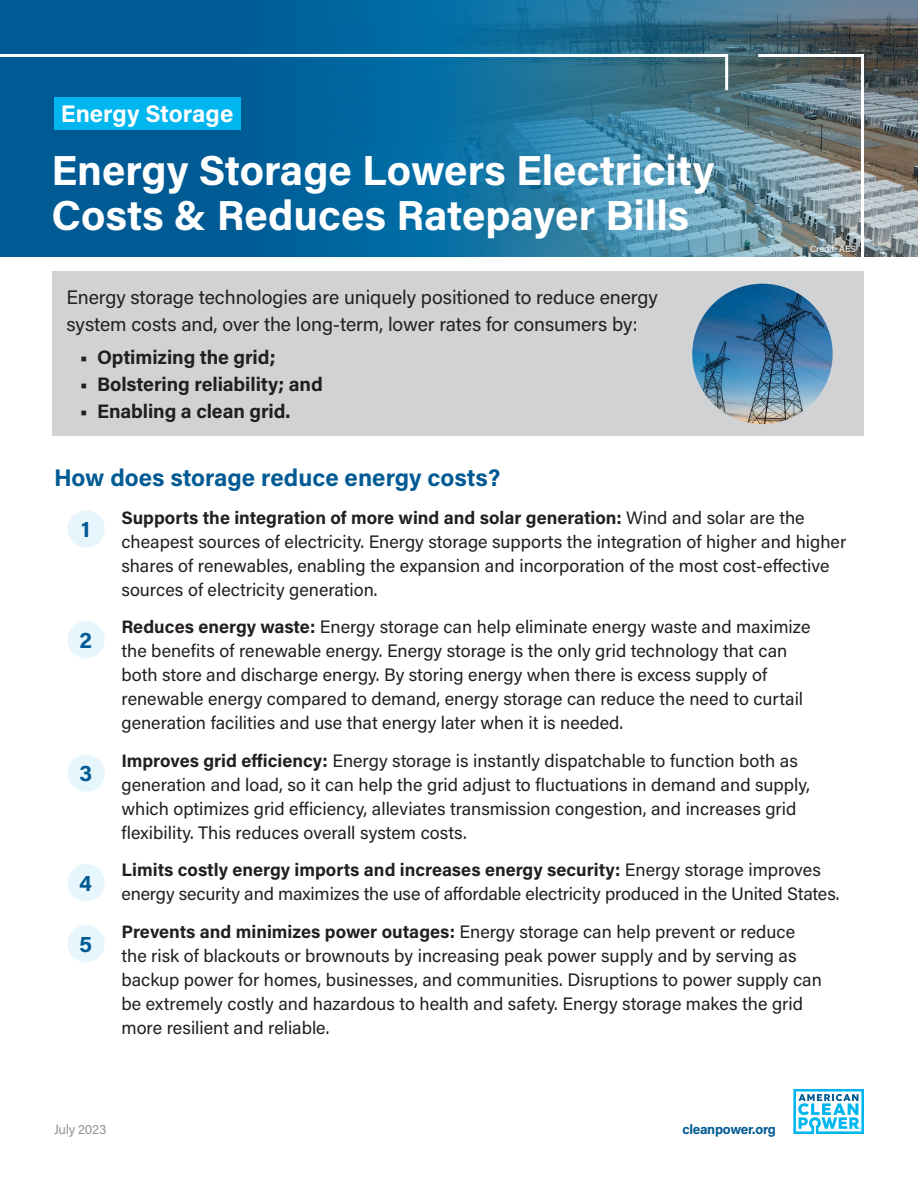
<style>
.page{position:relative;width:918px;height:1188px;background:#fff}
.page>*{position:absolute;margin:0;border:0;box-sizing:border-box;transform-origin:0 0}
.t1{font:700 42px/45px "Acumin Pro";color:#fff}
.Paragraph_Style_1{font:700 24px "Acumin Pro";color:#005a93}
.t2{font:700 24px "Acumin Pro";color:#fff}
.Paragraph_Style_1-2{font:700 22.8px "Acumin Pro";color:#005a93}
.Paragraph_Style_1-3{font:19.5px/27px "Acumin Pro";letter-spacing:-.005em;color:#231f20}
.Paragraph_Style_1-4{font:700 19.5px "Acumin Pro";letter-spacing:-.005em;color:#231f20}
.Paragraph_Style_1-5{font:18px/24px "Acumin Pro";color:#231f20}
.t3{font:700 13.5px "Acumin Pro";letter-spacing:-.02em;color:#005a93}
.t4{font:13.5px "Acumin Pro";letter-spacing:-.02em;color:#939598}
.footnote_style{font:9px "Acumin Pro";color:#fff}
.s1{font-weight:700}
</style>
<div class="page">
<svg style="left:793px;top:1089px;width:71px;height:45px"></svg>
<div style="left:0;top:0;width:918px;height:256px;background:#005a93"></div>
<img style="left:327px;top:0;width:591px;height:256px">
<svg style="left:0;top:52px;width:730px;height:41px"></svg>
<img style="left:755px;top:52px;width:110px;height:205px">
<div style="left:53px;top:271px;width:811px;height:165px;background:#d1d2d4"></div>
<div style="left:68px;top:510px;width:37px;height:38px;background:#e7f6fd;border-radius:50%"></div>
<div style="left:68px;top:621px;width:37px;height:37px;background:#e7f6fd;border-radius:50%"></div>
<div style="left:68px;top:864px;width:37px;height:37px;background:#e7f6fd;border-radius:50%"></div>
<div style="left:68px;top:925px;width:37px;height:37px;background:#e7f6fd;border-radius:50%"></div>
<div style="left:68px;top:755px;width:37px;height:37px;background:#e7f6fd;border-radius:50%"></div>
<div style="left:54px;top:97px;width:186px;height:33px;background:#00b6ef"></div>
<img style="left:692px;top:284px;width:141px;height:140px;border-radius:70px">
<p class="t2" style="left:61px;top:97px;width:174px">Energy Storage</p>
<p class="t1" style="left:51px;top:146px;width:665px">Energy Storage Lowers Electricity<br>Costs &amp; Reduces Ratepayer Bills</p>
<p class="Paragraph_Style_1-3" style="left:66px;top:283px;width:593px">Energy storage technologies are uniquely positioned to reduce energy system costs and, over the long-term, lower rates for consumers by:</p>
<p class="Paragraph_Style_1-4" style="left:80px;top:344px;width:197px">• Optimizing the grid;</p>
<p class="Paragraph_Style_1-4" style="left:80px;top:371px;width:244px">• Bolstering reliability; and</p>
<p class="Paragraph_Style_1-4" style="left:80px;top:398px;width:212px">• Enabling a clean grid.</p>
<p class="footnote_style" style="left:810px;top:243px;width:47px">Credit: AES</p>
<p class="Paragraph_Style_1" style="left:54px;top:461px;width:448px">How does storage reduce energy costs?</p>
<p class="Paragraph_Style_1-5" style="left:122px;top:505px;width:726px"><span class="s1">Supports the integration of more wind and solar generation:</span> Wind and solar are the cheapest sources of electricity. Energy storage supports the integration of higher and higher shares of renewables, enabling the expansion and incorporation of the most cost-effective sources of electricity generation.</p>
<p class="Paragraph_Style_1-5" style="left:122px;top:614px;width:690px"><span class="s1">Reduces energy waste:</span> Energy storage can help eliminate energy waste and maximize the benefits of renewable energy. Energy storage is the only grid technology that can both store and discharge energy. By storing energy when there is excess supply of renewable energy compared to demand, energy storage can reduce the need to curtail generation facilities and use that energy later when it is needed.</p>
<p class="Paragraph_Style_1-5" style="left:122px;top:748px;width:690px"><span class="s1">Improves grid efficiency:</span> Energy storage is instantly dispatchable to function both as generation and load, so it can help the grid adjust to fluctuations in demand and supply, which optimizes grid efficiency, alleviates transmission congestion, and increases grid flexibility. This reduces overall system costs.</p>
<p class="Paragraph_Style_1-5" style="left:122px;top:857px;width:720px"><span class="s1">Limits costly energy imports and increases energy security:</span> Energy storage improves energy security and maximizes the use of affordable electricity produced in the United States.</p>
<p class="Paragraph_Style_1-5" style="left:122px;top:919px;width:702px"><span class="s1">Prevents and minimizes power outages:</span> Energy storage can help prevent or reduce the risk of blackouts or brownouts by increasing peak power supply and by serving as backup power for homes, businesses, and communities. Disruptions to power supply can be extremely costly and hazardous to health and safety. Energy storage makes the grid more resilient and reliable.</p>
<p class="Paragraph_Style_1-2" style="left:81px;top:513px;width:11px">1</p>
<p class="Paragraph_Style_1-2" style="left:79px;top:624px;width:14px">2</p>
<p class="Paragraph_Style_1-2" style="left:79px;top:757px;width:14px">3</p>
<p class="Paragraph_Style_1-2" style="left:79px;top:867px;width:14px">4</p>
<p class="Paragraph_Style_1-2" style="left:79px;top:928px;width:14px">5</p>
<p class="t4" style="left:54px;top:1120px;width:54px">July 2023</p>
<p class="t3" style="left:682px;top:1120px;width:95px">cleanpower.org</p>
</div>
